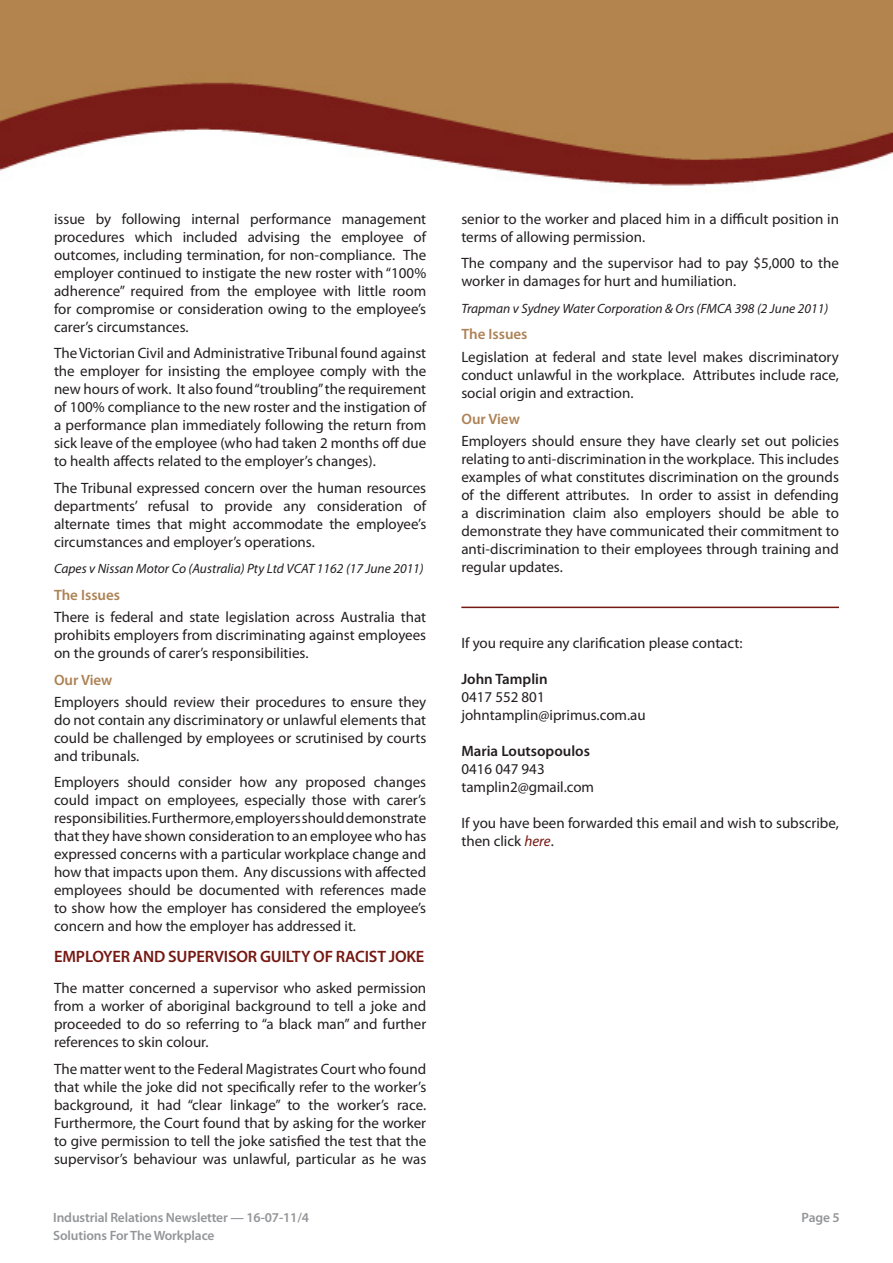
<style>
.page{position:relative;width:893px;height:1263px;background:#fff}
.page>*{position:absolute;margin:0;border:0;box-sizing:border-box;transform-origin:0 0}
.Article_heading{font:600 16.5px "Myriad Pro";letter-spacing:-.01em;color:#751812}
.body{font:15px/18px "Myriad Pro";color:#231f20;text-align:justify}
.Sub_heading{font:600 15px "Myriad Pro";color:#ad8255}
.case{font:italic 13.5px "Myriad Pro";color:#231f20}
.t1{font:600 13.5px/18px "Myriad Pro";letter-spacing:-.01em;color:#939598}
.s1{font-weight:600}
.s2{font-style:italic;color:#751812}
</style>
<div class="page">
<img style="left:0;top:0;width:892px;height:186px">
<hr style="left:461px;top:607px;width:378px;height:1px;background:#751812">
<p class="body" style="left:54px;top:210px;width:374px">issue by following internal performance management procedures which included advising the employee of outcomes, including termination, for non-compliance. The employer continued to instigate the new roster with “100% adherence” required from the employee with little room for compromise or consideration owing to the employee’s carer’s circumstances.</p>
<p class="body" style="left:54px;top:344px;width:374px">The Victorian Civil and Administrative Tribunal found against the employer for insisting the employee comply with the new hours of work. It also found “troubling” the requirement of 100% compliance to the new roster and the instigation of a performance plan immediately following the return from sick leave of the employee (who had taken 2 months off due to health affects related to the employer’s changes).</p>
<p class="body" style="left:54px;top:479px;width:374px">The Tribunal expressed concern over the human resources departments’ refusal to provide any consideration of alternate times that might accommodate the employee’s circumstances and employer’s operations.</p>
<p class="case" style="left:54px;top:560px;width:371px">Capes v Nissan Motor Co (Australia) Pty Ltd VCAT 1162 (17 June 2011)</p>
<p class="Sub_heading" style="left:54px;top:585px;width:68px">The Issues</p>
<p class="body" style="left:54px;top:608px;width:374px">There is federal and state legislation across Australia that prohibits employers from discriminating against employees on the grounds of carer’s responsibilities.</p>
<p class="Sub_heading" style="left:54px;top:670px;width:60px">Our View</p>
<p class="body" style="left:54px;top:693px;width:374px">Employers should review their procedures to ensure they do not contain any discriminatory or unlawful elements that could be challenged by employees or scrutinised by courts and tribunals.</p>
<p class="body" style="left:54px;top:773px;width:374px">Employers should consider how any proposed changes could impact on employees, especially those with carer’s responsibilities. Furthermore, employers should demonstrate that they have shown consideration to an employee who has expressed concerns with a particular workplace change and how that impacts upon them. Any discussions with affected employees should be documented with references made to show how the employer has considered the employee’s concern and how the employer has addressed it.</p>
<p class="Article_heading" style="left:54px;top:946px;width:372px">EMPLOYER AND SUPERVISOR GUILTY OF RACIST JOKE</p>
<p class="body" style="left:54px;top:979px;width:374px">The matter concerned a supervisor who asked permission from a worker of aboriginal background to tell a joke and proceeded to do so referring to “a black man” and further references to skin colour.</p>
<p class="body" style="left:54px;top:1059px;width:374px">The matter went to the Federal Magistrates Court who found that while the joke did not specifically refer to the worker’s background, it had “clear linkage” to the worker’s race.<br>Furthermore, the Court found that by asking for the worker to give permission to tell the joke satisfied the test that the supervisor’s behaviour was unlawful, particular as he was</p>
<p class="body" style="left:461px;top:210px;width:379px">senior to the worker and placed him in a difficult position in terms of allowing permission.</p>
<p class="body" style="left:461px;top:254px;width:379px">The company and the supervisor had to pay $5,000 to the worker in damages for hurt and humiliation.</p>
<p class="case" style="left:461px;top:300px;width:368px">Trapman v Sydney Water Corporation &amp; Ors (FMCA 398 (2 June 2011)</p>
<p class="Sub_heading" style="left:461px;top:325px;width:68px">The Issues</p>
<p class="body" style="left:461px;top:347px;width:379px">Legislation at federal and state level makes discriminatory conduct unlawful in the workplace. Attributes include race, social origin and extraction.</p>
<p class="Sub_heading" style="left:461px;top:410px;width:60px">Our View</p>
<p class="body" style="left:461px;top:432px;width:379px">Employers should ensure they have clearly set out policies relating to anti-discrimination in the workplace. This includes examples of what constitutes discrimination on the grounds of the different attributes. In order to assist in defending a discrimination claim also employers should be able to demonstrate they have communicated their commitment to anti-discrimination to their employees through training and regular updates.</p>
<p class="body" style="left:461px;top:634px;width:283px">If you require any clarification please contact:</p>
<p class="body" style="left:461px;top:670px;width:186px;text-align:left"><span class="s1">John Tamplin<br></span>0417 552 801 johntamplin@iprimus.com.au</p>
<p class="body" style="left:461px;top:742px;width:134px;text-align:left"><span class="s1">Maria Loutsopoulos<br></span>0416 047 943 tamplin2@gmail.com</p>
<p class="body" style="left:461px;top:814px;width:379px">If you have been forwarded this email and wish to subscribe, then click <span class="s2">here</span>.</p>
<p class="t1" style="left:53px;top:1208px;width:257px">Industrial Relations Newsletter — 16-07-11/4<br>Solutions For The Workplace</p>
<p class="t1" style="left:802px;top:1208px;width:40px">Page 5</p>
</div>
